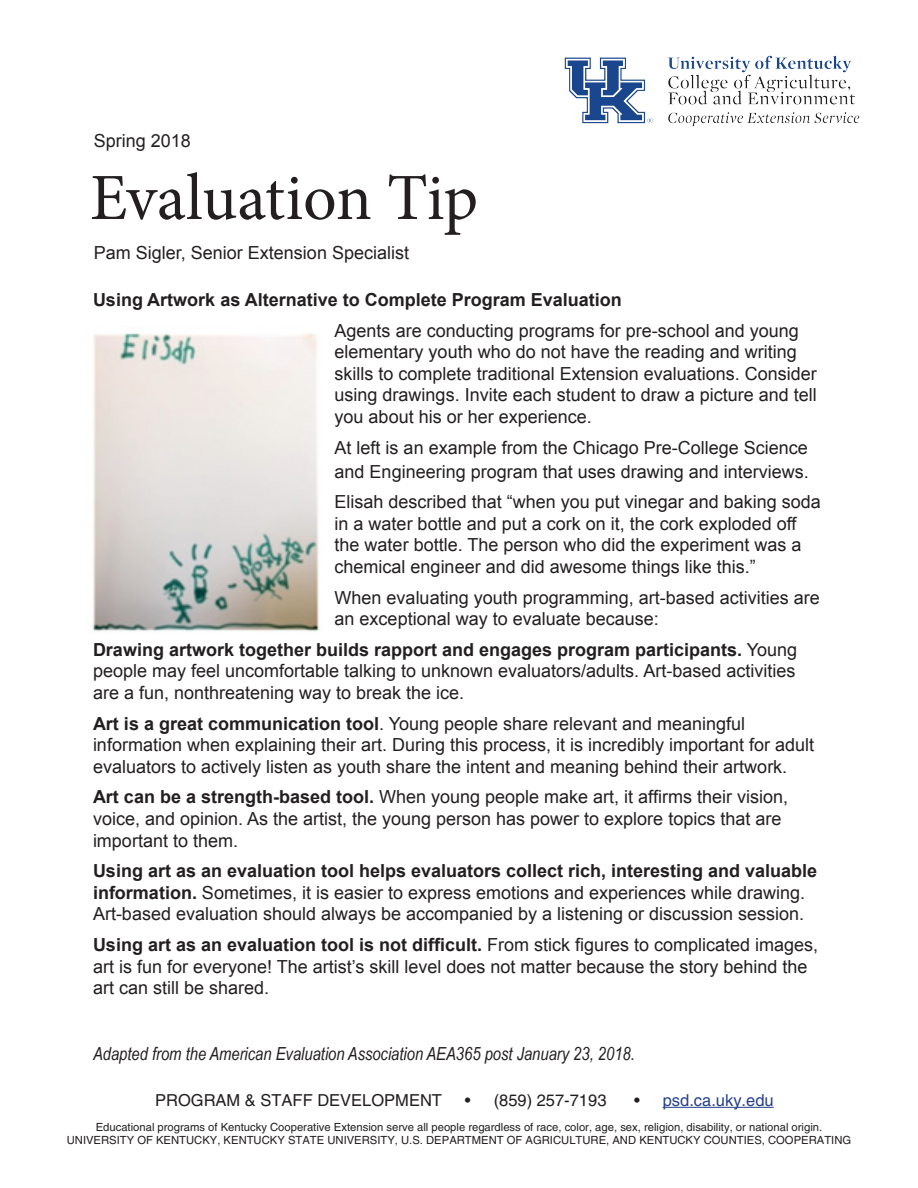
<style>
.page{position:relative;width:918px;height:1188px;background:#fff}
.page>*{position:absolute;margin:0;border:0;box-sizing:border-box;transform-origin:0 0}
.t1{font:66px "Minion Pro";letter-spacing:-.01em;color:#231f20}
.t2{font:18px/21.6px "Arial";color:#231f20}
.t3{font:italic 18px "Arial Narrow";color:#231f20}
.t4{font:700 18px "Arial";color:#231f20}
.t5{font:16.5px "Helvetica";color:#231f20}
.t6{font:16.5px "Helvetica";color:#253f8e}
.t7{font:11.25px/13.5px "Helvetica";color:#231f20;text-align:center}
.s1{font-weight:700}
.s2{color:#231f20}
</style>
<div class="page">
<img style="left:564px;top:55px;width:296px;height:72px">
<hr style="left:663px;top:1107px;width:111px;height:1px;background:#253f8e">
<img style="left:92px;top:333px;width:228px;height:299px">
<p class="t2" style="left:94px;top:130px;width:99px">Spring 2018</p>
<p class="t1" style="left:90px;top:154px;width:390px">Evaluation Tip</p>
<p class="t2" style="left:94px;top:242px;width:317px">Pam Sigler, Senior Extension Specialist</p>
<p class="t4" style="left:93px;top:288px;width:530px">Using Artwork as Alternative to Complete Program Evaluation</p>
<p class="t2" style="left:335px;top:320px;width:484px">Agents are conducting programs for pre-school and young elementary youth who do not have the reading and writing skills to complete traditional Extension evaluations. Consider using drawings. Invite each student to draw a picture and tell you about his or her experience.</p>
<p class="t2" style="left:335px;top:435px;width:476px;line-height:24px">At left is an example from the Chicago Pre-College Science and Engineering program that uses drawing and interviews.</p>
<p class="t2" style="left:335px;top:491px;width:488px">Elisah described that “when you put vinegar and baking soda in a water bottle and put a cork on it, the cork exploded off the water bottle. The person who did the experiment was a chemical engineer and did awesome things like this.”</p>
<p class="t2" style="left:335px;top:587px;width:487px">When evaluating youth programming, art-based activities are an exceptional way to evaluate because:</p>
<p class="t2" style="left:93px;top:639px;width:706px;text-align:justify"><span class="s1">Drawing artwork together builds rapport and engages program participants.</span> Young people may feel uncomfortable talking to unknown evaluators/adults. Art-based activities are a fun, nonthreatening way to break the ice.</p>
<p class="t2" style="left:93px;top:713px;width:723px"><span class="s1">Art is a great communication tool</span>. Young people share relevant and meaningful information when explaining their art. During this process, it is incredibly important for adult evaluators to actively listen as youth share the intent and meaning behind their artwork.</p>
<p class="t2" style="left:93px;top:786px;width:697px"><span class="s1">Art can be a strength-based tool.</span> When young people make art, it affirms their vision, voice, and opinion. As the artist, the young person has power to explore topics that are important to them.</p>
<p class="t2" style="left:93px;top:860px;width:726px"><span class="s1">Using art as an evaluation tool helps evaluators collect rich, interesting and valuable information.</span> Sometimes, it is easier to express emotions and experiences while drawing.<br>Art-based evaluation should always be accompanied by a listening or discussion session.</p>
<p class="t2" style="left:93px;top:934px;width:727px"><span class="s1">Using art as an evaluation tool is not difficult.</span> From stick figures to complicated images, art is fun for everyone! The artist’s skill level does not matter because the story behind the art can still be shared.</p>
<p class="t3" style="left:93px;top:1041px;width:543px">Adapted from the American Evaluation Association AEA365 post January 23, 2018.</p>
<p class="t5" style="left:155px;top:1090px;width:288px">PROGRAM &amp; STAFF DEVELOPMENT</p>
<p class="t5" style="left:465px;top:1090px;width:143px">• (859) 257-7193</p>
<p class="t6" style="left:634px;top:1090px;width:141px"><span class="s2">•</span> psd.ca.uky.edu</p>
<p class="t7" style="left:67px;top:1120px;width:786px">Educational programs of Kentucky Cooperative Extension serve all people regardless of race, color, age, sex, religion, disability, or national origin.<br>UNIVERSITY OF KENTUCKY, KENTUCKY STATE UNIVERSITY, U.S. DEPARTMENT OF AGRICULTURE, AND KENTUCKY COUNTIES, COOPERATING</p>
</div>
